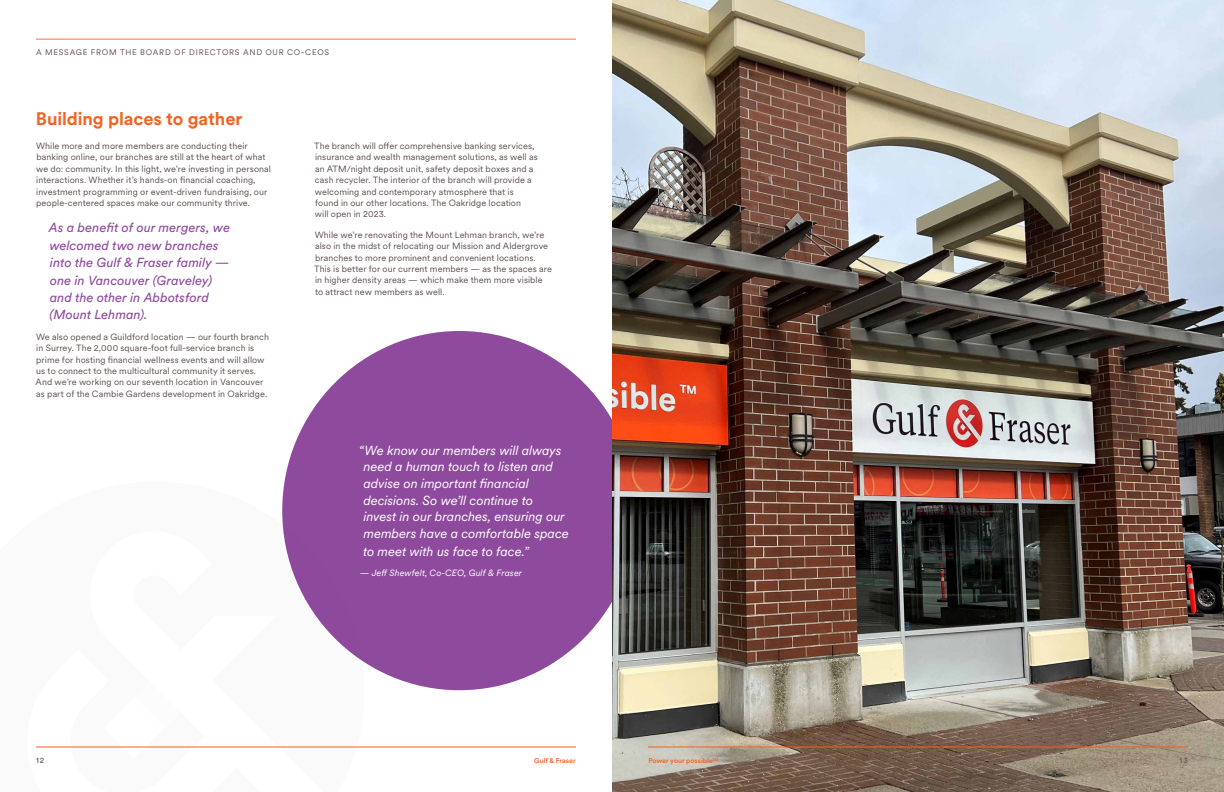
<style>
.page{position:relative;width:1224px;height:792px;background:#fff}
.page>*{position:absolute;margin:0;border:0;box-sizing:border-box;transform-origin:0 0}
.t1{font:700 18px "Circular XX";letter-spacing:-.005em;color:#f26322}
.t2{font:italic 13px/16.7px "Circular XX";letter-spacing:-.005em;color:#fff}
.t3{font:italic 13px/17.4px "Circular XX";letter-spacing:-.005em;color:#8e4b9d}
.t4{font:9px/11.4px "Circular XX";letter-spacing:.01em;color:#5e5150}
.t5{font:italic 9px "Circular XX";letter-spacing:.01em;color:#fff}
.t6{font:8px "Circular XX";letter-spacing:.095em;color:#5e5150}
.t7{font:8px "Circular XX";color:#5e5150}
.t8{font:500 7px "Circular XX";color:#f26322}
</style>
<div class="page">
<div style="left:282px;top:331px;width:354px;height:359px;background:#8e4b9d;border-radius:50%"></div>
<img style="left:612px;top:0;width:612px;height:792px">
<hr style="left:36px;top:39px;width:540px;height:1px;background:#f26322">
<svg style="left:36px;top:482px;width:328px;height:265px"></svg>
<hr style="left:648px;top:747px;width:540px;height:1px;background:#f26322">
<hr style="left:36px;top:747px;width:540px;height:1px;background:#f26322">
<p class="t6" style="left:36px;top:47px;width:295px">A MESSAGE FROM THE BOARD OF DIRECTORS AND OUR CO-CEOS</p>
<h1 class="t1" style="left:36px;top:106px;width:208px">Building places to gather</h1>
<p class="t4" style="left:36px;top:140px;width:237px">While more and more members are conducting their banking online, our branches are still at the heart of what we do: community. In this light, we’re investing in personal interactions. Whether it’s hands-on financial coaching, investment programming or event-driven fundraising, our people-centered spaces make our community thrive.</p>
<h2 class="t3" style="left:49px;top:219px;width:183px">As a benefit of our mergers, we welcomed two new branches into the Gulf &amp; Fraser family — one in Vancouver (Graveley) and the other in Abbotsford (Mount Lehman).</h2>
<p class="t4" style="left:36px;top:331px;width:235px">We also opened a Guildford location — our fourth branch in Surrey. The 2,000 square-foot full-service branch is prime for hosting financial wellness events and will allow us to connect to the multicultural community it serves.<br>And we’re working on our seventh location in Vancouver as part of the Cambie Gardens development in Oakridge.</p>
<p class="t4" style="left:314px;top:140px;width:225px">The branch will offer comprehensive banking services, insurance and wealth management solutions, as well as an ATM/night deposit unit, safety deposit boxes and a cash recycler. The interior of the branch will provide a welcoming and contemporary atmosphere that is found in our other locations. The Oakridge location<br>will open in 2023.</p>
<p class="t4" style="left:314px;top:229px;width:239px">While we’re renovating the Mount Lehman branch, we’re also in the midst of relocating our Mission and Aldergrove branches to more prominent and convenient locations.<br>This is better for our current members — as the spaces are in higher density areas — which make them more visible to attract new members as well.</p>
<h2 class="t2" style="left:363px;top:441px;width:207px;text-indent:-4px">“We know our members will always need a human touch to listen and advise on important financial decisions. So we’ll continue to invest in our branches, ensuring our members have a comfortable space</h2>
<h2 class="t2" style="left:363px;top:543px;width:168px">to meet with us face to face.”</h2>
<p class="t5" style="left:360px;top:567px;width:164px">— Jeff Shewfelt, Co-CEO, Gulf &amp; Fraser</p>
<p class="t8" style="left:648px;top:756px;width:72px">Power your possible<sup>TM</sup></p>
<p class="t7" style="left:36px;top:755px;width:10px">12</p>
<p class="t8" style="left:534px;top:756px;width:43px">Gulf &amp; Fraser</p>
<p class="t7" style="left:1180px;top:755px;width:10px">13</p>
</div>
